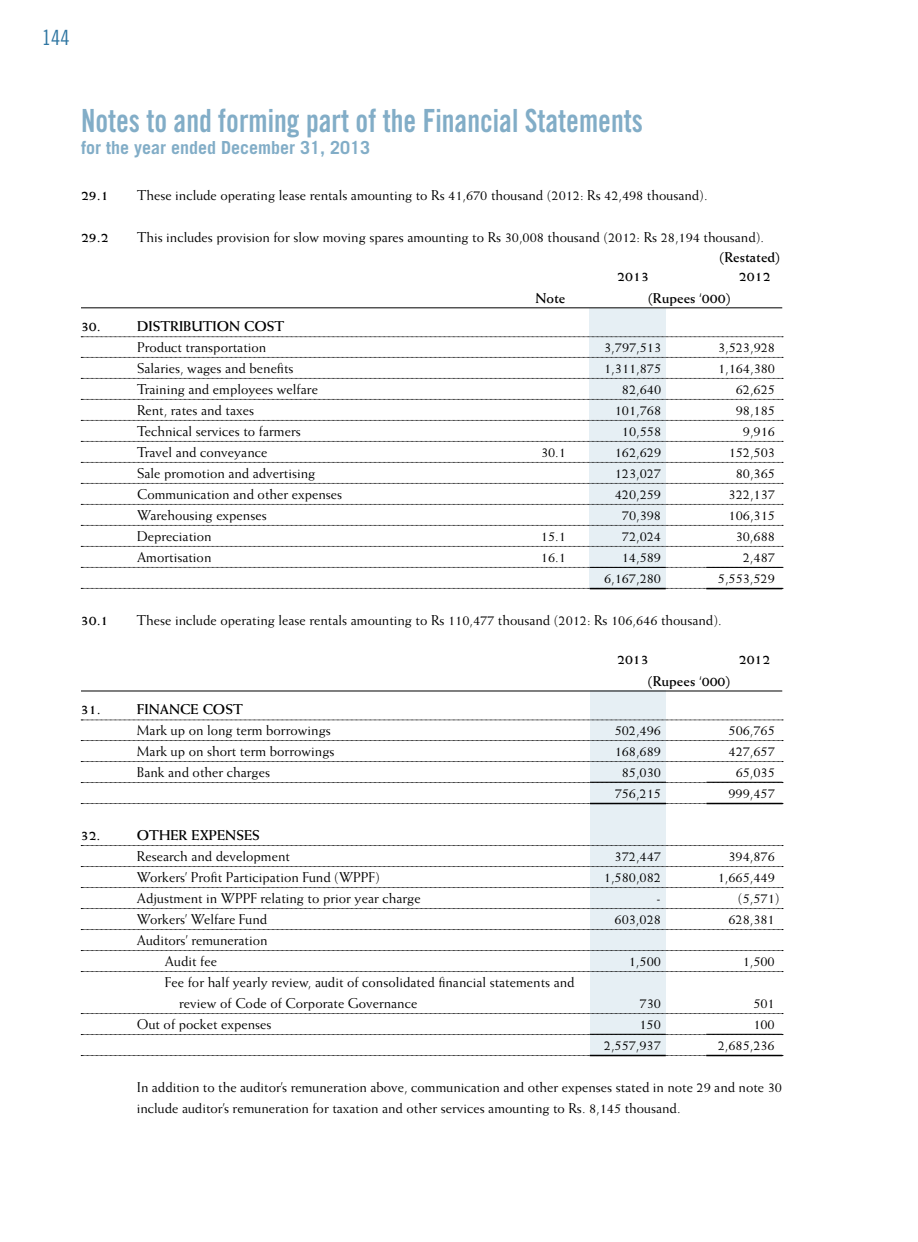
<style>
.page{position:relative;width:918px;height:1242px;background:#fff}
.page>*{position:absolute;margin:0;border:0;box-sizing:border-box;transform-origin:0 0}
.t1{font:31.95px "Trade Gothic Bold Cond Twenty";color:#82adc7;scale:.9 1}
.t2{font:21px "Trade Gothic Cond Eighteen";color:#2f76a2}
.t3{font:700 18px "Trade Gothic";color:#82adc7}
.t4{font:14.25px/21px "Weiss";color:#000}
.t5{font:700 14.25px "Weiss";color:#000}
</style>
<div class="page">
<div style="left:590px;top:308px;width:76px;height:281px;background:#e6eff4"></div>
<div style="left:590px;top:691px;width:76px;height:365px;background:#e6eff4"></div>
<hr style="left:81px;top:308px;width:701px;height:1px;background:#000">
<svg style="left:81px;top:337px;width:702px;height:1px"></svg>
<svg style="left:81px;top:357px;width:702px;height:1px"></svg>
<svg style="left:81px;top:378px;width:702px;height:1px"></svg>
<svg style="left:81px;top:399px;width:702px;height:1px"></svg>
<svg style="left:81px;top:420px;width:702px;height:1px"></svg>
<svg style="left:81px;top:441px;width:702px;height:1px"></svg>
<svg style="left:81px;top:462px;width:702px;height:1px"></svg>
<svg style="left:81px;top:483px;width:702px;height:1px"></svg>
<svg style="left:81px;top:504px;width:702px;height:1px"></svg>
<svg style="left:81px;top:525px;width:702px;height:1px"></svg>
<svg style="left:81px;top:546px;width:702px;height:1px"></svg>
<svg style="left:81px;top:567px;width:702px;height:1px"></svg>
<svg style="left:81px;top:588px;width:702px;height:1px"></svg>
<hr style="left:81px;top:691px;width:701px;height:1px;background:#000">
<svg style="left:81px;top:720px;width:702px;height:1px"></svg>
<svg style="left:81px;top:740px;width:702px;height:1px"></svg>
<svg style="left:81px;top:761px;width:702px;height:1px"></svg>
<svg style="left:81px;top:782px;width:626px;height:1px"></svg>
<svg style="left:81px;top:803px;width:626px;height:1px"></svg>
<svg style="left:81px;top:845px;width:702px;height:1px"></svg>
<svg style="left:81px;top:866px;width:702px;height:1px"></svg>
<svg style="left:81px;top:887px;width:702px;height:1px"></svg>
<svg style="left:81px;top:908px;width:702px;height:1px"></svg>
<svg style="left:81px;top:929px;width:702px;height:1px"></svg>
<svg style="left:81px;top:950px;width:702px;height:1px"></svg>
<svg style="left:81px;top:971px;width:702px;height:1px"></svg>
<svg style="left:81px;top:1013px;width:702px;height:1px"></svg>
<svg style="left:81px;top:1034px;width:702px;height:1px"></svg>
<svg style="left:81px;top:1055px;width:702px;height:1px"></svg>
<hr style="left:706px;top:567px;width:76px;height:1px;background:#000">
<hr style="left:590px;top:567px;width:76px;height:1px;background:#000">
<hr style="left:706px;top:588px;width:76px;height:1px;background:#000">
<hr style="left:590px;top:588px;width:76px;height:1px;background:#000">
<hr style="left:707px;top:782px;width:76px;height:1px;background:#000">
<hr style="left:590px;top:782px;width:76px;height:1px;background:#000">
<hr style="left:707px;top:803px;width:76px;height:1px;background:#000">
<hr style="left:590px;top:803px;width:76px;height:1px;background:#000">
<hr style="left:706px;top:1034px;width:76px;height:1px;background:#000">
<hr style="left:590px;top:1034px;width:76px;height:1px;background:#000">
<hr style="left:706px;top:1055px;width:76px;height:1px;background:#000">
<hr style="left:590px;top:1055px;width:76px;height:1px;background:#000">
<h2 class="t2" style="left:42px;top:25px;width:29px">144</h2>
<h1 class="t1" style="left:81px;top:101px;width:626px">Notes to and forming part of the Financial Statements</h1>
<p class="t3" style="left:81px;top:136px;width:291px">for the year ended December 31, 2013</p>
<p class="t5" style="left:81px;top:187px;width:29px">29.1</p>
<p class="t4" style="left:137px;top:184px;width:572px">These include operating lease rentals amounting to Rs 41,670 thousand (2012: Rs 42,498 thousand).</p>
<p class="t5" style="left:81px;top:229px;width:29px">29.2</p>
<p class="t4" style="left:137px;top:226px;width:628px">This includes provision for slow moving spares amounting to Rs 30,008 thousand (2012: Rs 28,194 thousand).</p>
<p class="t5" style="left:720px;top:248px;width:62px">(Restated)</p>
<p class="t5" style="left:617px;top:268px;width:33px">2013</p>
<p class="t5" style="left:739px;top:268px;width:33px">2012</p>
<p class="t5" style="left:535px;top:289px;width:32px">Note</p>
<p class="t5" style="left:648px;top:289px;width:84px">(Rupees ‘000)</p>
<p class="t5" style="left:81px;top:318px;width:21px">30.</p>
<p class="t5" style="left:137px;top:318px;width:149px">DISTRIBUTION COST</p>
<p class="t4" style="left:137px;top:337px;width:131px">Product transportation</p>
<p class="t4" style="left:604px;top:337px;width:58px">3,797,513</p>
<p class="t4" style="left:718px;top:337px;width:59px">3,523,928</p>
<p class="t4" style="left:137px;top:358px;width:158px">Salaries, wages and benefits</p>
<p class="t4" style="left:604px;top:358px;width:58px">1,311,875</p>
<p class="t4" style="left:718px;top:358px;width:58px">1,164,380</p>
<p class="t4" style="left:137px;top:379px;width:182px">Training and employees welfare</p>
<p class="t4" style="left:622px;top:379px;width:41px">82,640</p>
<p class="t4" style="left:736px;top:379px;width:41px">62,625</p>
<p class="t4" style="left:137px;top:400px;width:118px">Rent, rates and taxes</p>
<p class="t4" style="left:615px;top:400px;width:48px">101,768</p>
<p class="t4" style="left:736px;top:400px;width:41px">98,185</p>
<p class="t4" style="left:137px;top:421px;width:165px">Technical services to farmers</p>
<p class="t4" style="left:622px;top:421px;width:41px">10,558</p>
<p class="t4" style="left:743px;top:421px;width:34px">9,916</p>
<p class="t4" style="left:137px;top:442px;width:132px">Travel and conveyance</p>
<p class="t4" style="left:541px;top:442px;width:26px">30.1</p>
<p class="t4" style="left:615px;top:442px;width:48px">162,629</p>
<p class="t4" style="left:729px;top:442px;width:48px">152,503</p>
<p class="t4" style="left:137px;top:463px;width:180px">Sale promotion and advertising</p>
<p class="t4" style="left:615px;top:463px;width:48px">123,027</p>
<p class="t4" style="left:736px;top:463px;width:41px">80,365</p>
<p class="t4" style="left:137px;top:484px;width:207px">Communication and other expenses</p>
<p class="t4" style="left:615px;top:484px;width:48px">420,259</p>
<p class="t4" style="left:729px;top:484px;width:48px">322,137</p>
<p class="t4" style="left:137px;top:505px;width:131px">Warehousing expenses</p>
<p class="t4" style="left:622px;top:505px;width:41px">70,398</p>
<p class="t4" style="left:729px;top:505px;width:48px">106,315</p>
<p class="t4" style="left:137px;top:526px;width:76px">Depreciation</p>
<p class="t4" style="left:541px;top:526px;width:26px">15.1</p>
<p class="t4" style="left:622px;top:526px;width:41px">72,024</p>
<p class="t4" style="left:736px;top:526px;width:41px">30,688</p>
<p class="t4" style="left:137px;top:547px;width:76px">Amortisation</p>
<p class="t4" style="left:541px;top:547px;width:26px">16.1</p>
<p class="t4" style="left:622px;top:547px;width:41px">14,589</p>
<p class="t4" style="left:743px;top:547px;width:34px">2,487</p>
<p class="t4" style="left:604px;top:568px;width:58px">6,167,280</p>
<p class="t4" style="left:718px;top:568px;width:58px">5,553,529</p>
<p class="t5" style="left:81px;top:612px;width:29px">30.1</p>
<p class="t4" style="left:137px;top:610px;width:586px">These include operating lease rentals amounting to Rs 110,477 thousand (2012: Rs 106,646 thousand).</p>
<p class="t5" style="left:617px;top:651px;width:33px">2013</p>
<p class="t5" style="left:739px;top:651px;width:33px">2012</p>
<p class="t5" style="left:648px;top:673px;width:84px">(Rupees ‘000)</p>
<p class="t5" style="left:81px;top:701px;width:21px">31.</p>
<p class="t5" style="left:137px;top:701px;width:107px">FINANCE COST</p>
<p class="t4" style="left:137px;top:720px;width:195px">Mark up on long term borrowings</p>
<p class="t4" style="left:615px;top:720px;width:48px">502,496</p>
<p class="t4" style="left:729px;top:720px;width:48px">506,765</p>
<p class="t4" style="left:137px;top:741px;width:199px">Mark up on short term borrowings</p>
<p class="t4" style="left:615px;top:741px;width:48px">168,689</p>
<p class="t4" style="left:729px;top:741px;width:48px">427,657</p>
<p class="t4" style="left:137px;top:762px;width:135px">Bank and other charges</p>
<p class="t4" style="left:622px;top:762px;width:41px">85,030</p>
<p class="t4" style="left:736px;top:762px;width:41px">65,035</p>
<p class="t4" style="left:615px;top:783px;width:48px">756,215</p>
<p class="t4" style="left:729px;top:783px;width:48px">999,457</p>
<p class="t5" style="left:81px;top:827px;width:21px">32.</p>
<p class="t5" style="left:137px;top:827px;width:124px">OTHER EXPENSES</p>
<p class="t4" style="left:137px;top:846px;width:155px">Research and development</p>
<p class="t4" style="left:615px;top:846px;width:48px">372,447</p>
<p class="t4" style="left:729px;top:846px;width:48px">394,876</p>
<p class="t4" style="left:137px;top:867px;width:245px">Workers’ Profit Participation Fund (WPPF)</p>
<p class="t4" style="left:604px;top:867px;width:58px">1,580,082</p>
<p class="t4" style="left:718px;top:867px;width:59px">1,665,449</p>
<p class="t4" style="left:137px;top:888px;width:285px">Adjustment in WPPF relating to prior year charge</p>
<p class="t4" style="left:656px;top:888px;width:6px">-</p>
<p class="t4" style="left:738px;top:888px;width:43px">(5,571)</p>
<p class="t4" style="left:137px;top:909px;width:132px">Workers’ Welfare Fund</p>
<p class="t4" style="left:615px;top:909px;width:48px">603,028</p>
<p class="t4" style="left:728px;top:909px;width:48px">628,381</p>
<p class="t4" style="left:165px;top:930px;width:104px;text-indent:-28px">Auditors’ remuneration<br>Audit fee</p>
<p class="t4" style="left:629px;top:951px;width:34px">1,500</p>
<p class="t4" style="left:743px;top:951px;width:34px">1,500</p>
<p class="t4" style="left:179px;top:972px;width:397px;text-indent:-14px">Fee for half yearly review, audit of consolidated financial statements and review of Code of Corporate Governance</p>
<p class="t4" style="left:640px;top:993px;width:23px">730</p>
<p class="t4" style="left:753px;top:993px;width:23px">501</p>
<p class="t4" style="left:137px;top:1014px;width:136px">Out of pocket expenses</p>
<p class="t4" style="left:640px;top:1014px;width:23px">150</p>
<p class="t4" style="left:753px;top:1014px;width:23px">100</p>
<p class="t4" style="left:604px;top:1035px;width:58px">2,557,937</p>
<p class="t4" style="left:718px;top:1035px;width:59px">2,685,236</p>
<p class="t4" style="left:137px;top:1077px;width:647px">In addition to the auditor’s remuneration above, communication and other expenses stated in note 29 and note 30 include auditor’s remuneration for taxation and other services amounting to Rs. 8,145 thousand.</p>
</div>
